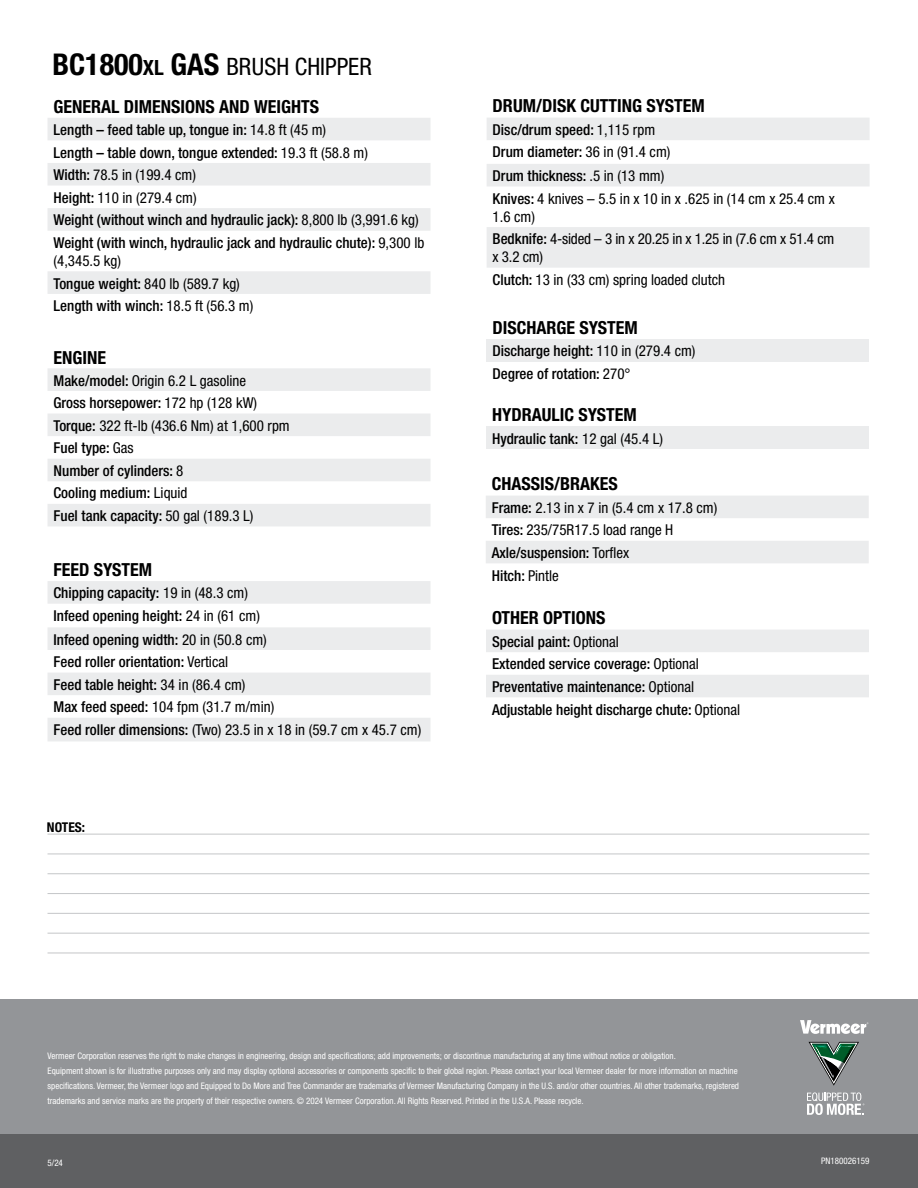
<style>
.page{position:relative;width:918px;height:1188px;background:#fff}
.page>*{position:absolute;margin:0;border:0;box-sizing:border-box;transform-origin:0 0}
.t1{font:condensed 24px "Helvetica Neue LT Std";color:#000}
.t2{font:700 condensed 18px "Helvetica Neue LT Std";color:#000}
.t3{font:500 condensed 15px/22.6px "Helvetica Neue LT Std";color:#000}
.t4{font:condensed 15px/22.6px "Helvetica Neue LT Std";color:#000}
.t5{font:700 condensed 13.5px "Helvetica Neue LT Std";color:#000}
.t6{font:condensed 9px/15px "Helvetica Neue LT Std";color:#fff}
.s1{font-weight:700;font-size:30px}
.s2{font-weight:700;font-size:21px}
.s3{font-weight:400}
.s4{font-weight:500}
</style>
<div class="page">
<div style="left:0;top:999px;width:918px;height:151px;background:#939598"></div>
<svg style="left:800px;top:1020px;width:68px;height:14px"></svg>
<svg style="left:807px;top:1092px;width:57px;height:23px"></svg>
<svg style="left:809px;top:1042px;width:50px;height:44px"></svg>
<div style="left:0;top:1134px;width:918px;height:54px;background:#5f6062"></div>
<svg style="left:48px;top:368px;width:382px;height:158px;fill:#ebeced"></svg>
<div style="left:486px;top:427px;width:383px;height:22px;background:#ebeced"></div>
<div style="left:486px;top:339px;width:383px;height:23px;background:#ebeced"></div>
<svg style="left:486px;top:630px;width:383px;height:67px"></svg>
<svg style="left:48px;top:118px;width:382px;height:176px;fill:#eeeff0"></svg>
<svg style="left:487px;top:118px;width:383px;height:150px;fill:#ebeced"></svg>
<hr style="left:48px;top:834px;width:821px;height:1px;background:#c4c6c8">
<hr style="left:48px;top:854px;width:821px;height:1px;background:#c4c6c8">
<hr style="left:48px;top:873px;width:821px;height:1px;background:#c4c6c8">
<hr style="left:48px;top:893px;width:821px;height:1px;background:#c4c6c8">
<hr style="left:48px;top:913px;width:821px;height:1px;background:#c4c6c8">
<hr style="left:48px;top:933px;width:821px;height:1px;background:#c4c6c8">
<hr style="left:48px;top:953px;width:821px;height:1px;background:#c4c6c8">
<svg style="left:48px;top:581px;width:382px;height:160px;fill:#ebeced"></svg>
<svg style="left:486px;top:496px;width:383px;height:67px"></svg>
<h1 class="t1" style="left:52px;top:52px;width:321px"><span class="s1">BC1800</span><span class="s2">XL</span> <span class="s1">GAS</span> BRUSH CHIPPER</h1>
<p class="t2" style="left:54px;top:95px;width:267px">GENERAL DIMENSIONS AND WEIGHTS</p>
<p class="t3" style="left:54px;top:118px;width:372px">Length – feed table up, tongue in: <span class="s3">14.8 ft (45 m)<br></span>Length – table down, tongue extended: <span class="s3">19.3 ft (58.8 m)<br></span>Width: <span class="s3">78.5 in (199.4 cm)<br></span>Height: <span class="s3">110 in (279.4 cm)<br></span>Weight (without winch and hydraulic jack): <span class="s3">8,800 lb (3,991.6 kg)<br></span>Weight (with winch, hydraulic jack and hydraulic chute): <span class="s3">9,300 lb</span></p>
<p class="t4" style="left:54px;top:249px;width:201px">(4,345.5 kg)<br><span class="s4">Tongue weight:</span> 840 lb (589.7 kg)<br><span class="s4">Length with winch:</span> 18.5 ft (56.3 m)</p>
<p class="t2" style="left:54px;top:346px;width:54px">ENGINE</p>
<p class="t3" style="left:54px;top:369px;width:238px">Make/model: <span class="s3">Origin 6.2 L gasoline<br></span>Gross horsepower: <span class="s3">172 hp (128 kW)<br></span>Torque: <span class="s3">322 ft-lb (436.6 Nm) at 1,600 rpm<br></span>Fuel type: <span class="s3">Gas<br></span>Number of cylinders: <span class="s3">8<br></span>Cooling medium: <span class="s3">Liquid<br></span>Fuel tank capacity: <span class="s3">50 gal (189.3 L)</span></p>
<p class="t2" style="left:54px;top:559px;width:100px">FEED SYSTEM</p>
<p class="t3" style="left:54px;top:581px;width:369px">Chipping capacity: <span class="s3">19 in (48.3 cm)<br></span>Infeed opening height: <span class="s3">24 in (61 cm)<br></span>Infeed opening width: <span class="s3">20 in (50.8 cm)<br></span>Feed roller orientation: <span class="s3">Vertical<br></span>Feed table height: <span class="s3">34 in (86.4 cm)<br></span>Max feed speed: <span class="s3">104 fpm (31.7 m/min)<br></span>Feed roller dimensions: <span class="s3">(Two) 23.5 in x 18 in (59.7 cm x 45.7 cm)</span></p>
<p class="t5" style="left:47px;top:819px;width:40px">NOTES:</p>
<p class="t2" style="left:493px;top:95px;width:214px">DRUM/DISK CUTTING SYSTEM</p>
<p class="t4" style="left:493px;top:118px;width:344px"><span class="s4">Disc/drum speed:</span> 1,115 rpm<br><span class="s4">Drum diameter:</span> 36 in (91.4 cm)<br><span class="s4">Drum thickness:</span> .5 in (13 mm)<br><span class="s4">Knives:</span> 4 knives – 5.5 in x 10 in x .625 in (14 cm x 25.4 cm x</p>
<p class="t4" style="left:493px;top:205px;width:343px">1.6 cm)<br><span class="s4">Bedknife:</span> 4-sided – 3 in x 20.25 in x 1.25 in (7.6 cm x 51.4 cm</p>
<p class="t4" style="left:493px;top:246px;width:234px">x 3.2 cm)<br><span class="s4">Clutch:</span> 13 in (33 cm) spring loaded clutch</p>
<p class="t2" style="left:492px;top:317px;width:147px">DISCHARGE SYSTEM</p>
<p class="t3" style="left:492px;top:340px;width:205px">Discharge height: <span class="s3">110 in (279.4 cm)<br></span>Degree of rotation: <span class="s3">270°</span></p>
<p class="t2" style="left:492px;top:404px;width:146px">HYDRAULIC SYSTEM</p>
<p class="t3" style="left:492px;top:427px;width:173px">Hydraulic tank: <span class="s3">12 gal (45.4 L)</span></p>
<p class="t2" style="left:492px;top:473px;width:128px">CHASSIS/BRAKES</p>
<p class="t4" style="left:492px;top:496px;width:227px"><span class="s4">Frame:</span> 2.13 in x 7 in (5.4 cm x 17.8 cm)<br><span class="s4">Tires:</span> 235/75R17.5 load range H<br><span class="s4">Axle/suspension:</span> Torflex<br><span class="s4">Hitch:</span> Pintle</p>
<p class="t2" style="left:492px;top:607px;width:115px">OTHER OPTIONS</p>
<p class="t3" style="left:492px;top:630px;width:250px">Special paint: <span class="s3">Optional<br></span>Extended service coverage: <span class="s3">Optional </span>Preventative maintenance: <span class="s3">Optional </span>Adjustable height discharge chute: <span class="s3">Optional</span></p>
<p class="t6" style="left:48px;top:1048px;width:693px">Vermeer Corporation reserves the right to make changes in engineering, design and specifications; add improvements; or discontinue manufacturing at any time without notice or obligation.<br>Equipment shown is for illustrative purposes only and may display optional accessories or components specific to their global region. Please contact your local Vermeer dealer for more information on machine specifications. Vermeer, the Vermeer logo and Equipped to Do More and Tree Commander are trademarks of Vermeer Manufacturing Company in the U.S. and/or other countries. All other trademarks, registered trademarks and service marks are the property of their respective owners. © 2024 Vermeer Corporation. All Rights Reserved. Printed in the U.S.A. Please recycle.</p>
<p class="t6" style="left:48px;top:1156px;width:17px">5/24</p>
<p class="t6" style="left:821px;top:1153px;width:50px">PN180026159</p>
</div>
